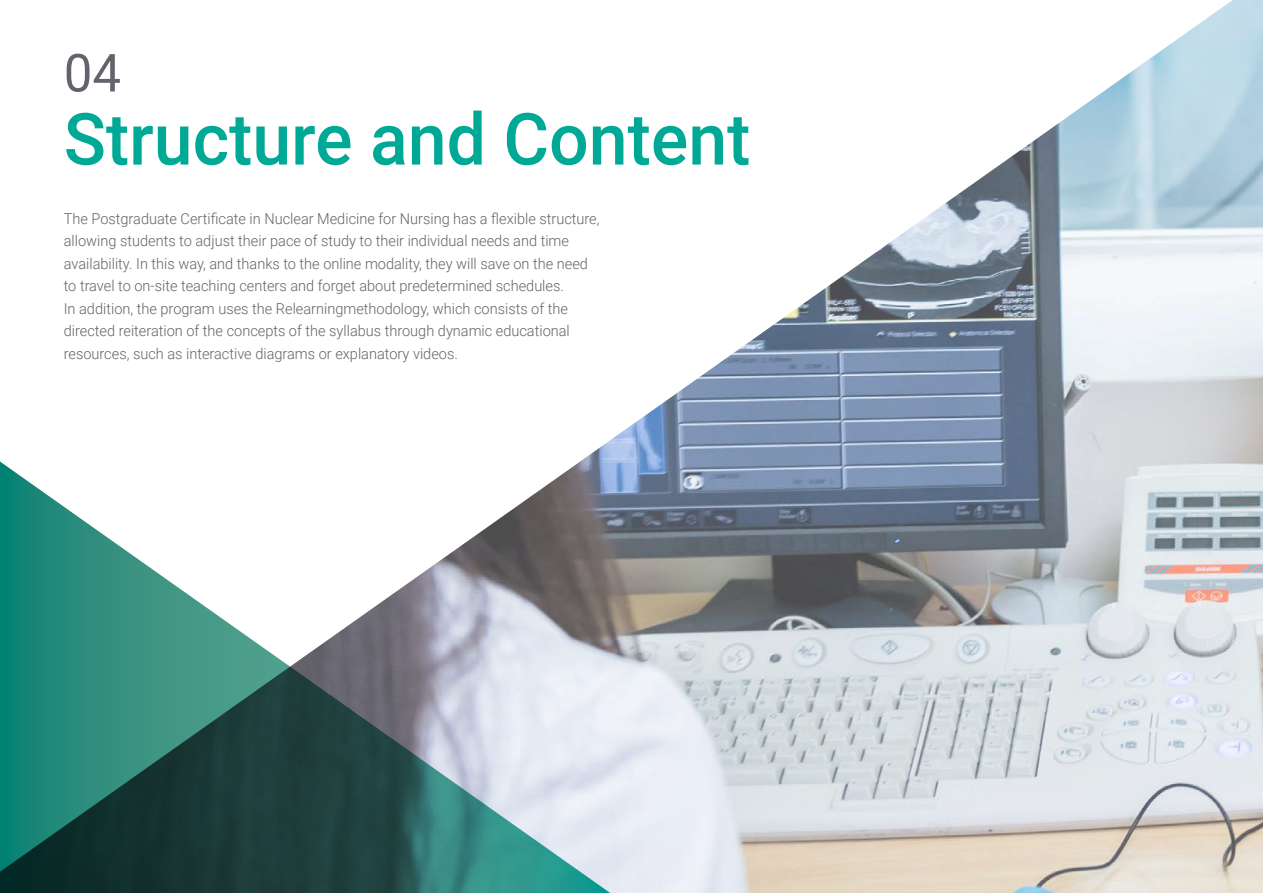
<style>
.page{position:relative;width:1263px;height:893px;background:#fff}
.page>*{position:absolute;margin:0;border:0;box-sizing:border-box;transform-origin:0 0}
.t1{font:500 72px "Roboto";color:#00a996}
.t2{font:52.5px "Roboto";color:#61646a}
.t3{font:300 15px/22.5px "Roboto";color:#61646a}
</style>
<div class="page">
<img style="left:602px;top:0;width:661px;height:893px">
<svg style="left:0;top:446px;width:640px;height:447px"></svg>
<h2 class="t2" style="left:64px;top:36px;width:59px">04</h2>
<h1 class="t1" style="left:64px;top:89px;width:688px">Structure and Content</h1>
<p class="t3" style="left:64px;top:207px;width:537px">The Postgraduate Certificate in Nuclear Medicine for Nursing has a flexible structure, allowing students to adjust their pace of study to their individual needs and time availability. In this way, and thanks to the online modality, they will save on the need to travel to on-site teaching centers and forget about predetermined schedules.<br>In addition, the program uses the Relearningmethodology, which consists of the directed reiteration of the concepts of the syllabus through dynamic educational resources, such as interactive diagrams or explanatory videos.</p>
</div>
